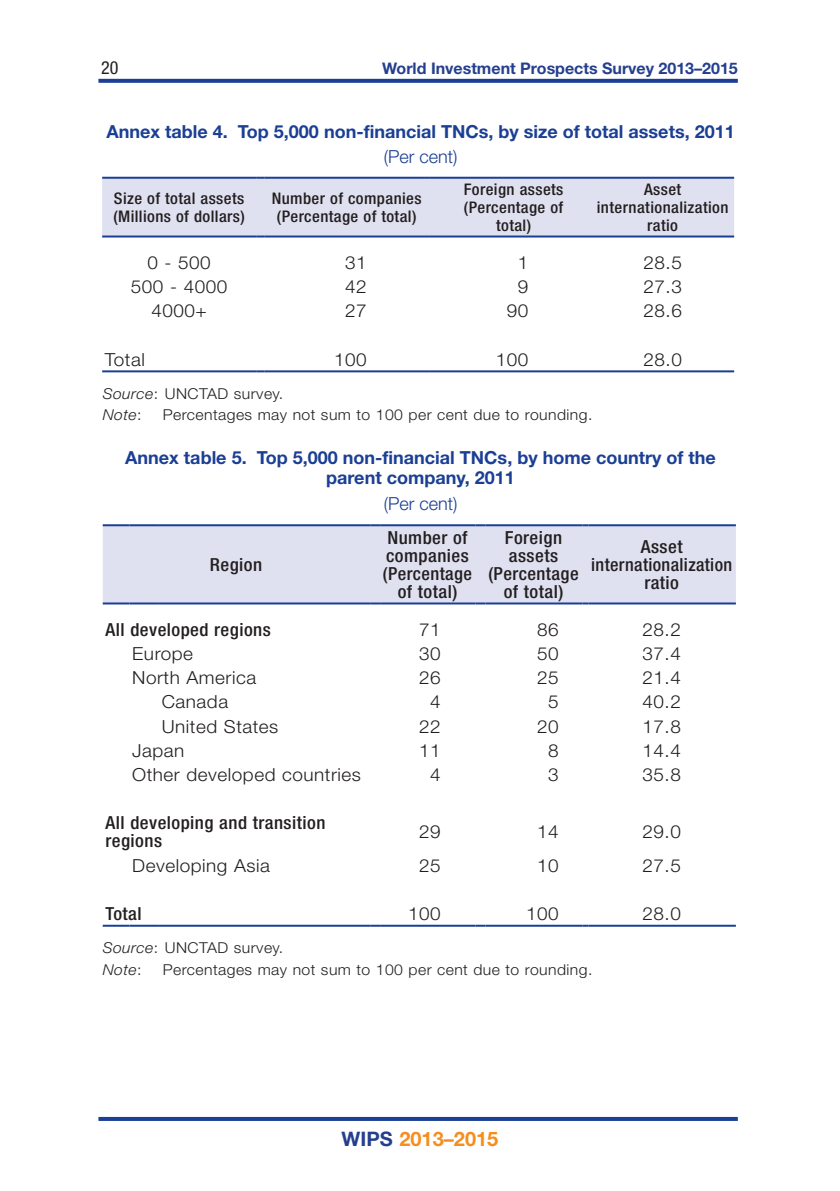
<style>
.page{position:relative;width:840px;height:1191px;background:#fff}
.page>*{position:absolute;margin:0;border:0;box-sizing:border-box;transform-origin:0 0}
.t1{font:700 20px "Helvetica Neue LT Std";color:#f68e1e}
.TABLE_TEXT{font:300 18px "Helvetica Neue LT Std";letter-spacing:.03em;color:#231f20;scale:1.05 1}
.TABLE_HEAD{font:700 18px/20px "Helvetica Neue LT Std";color:#1b3f94;text-align:center}
.TABLE_TEXT-2{font:500 condensed 18px/18px "Helvetica Neue LT Std";letter-spacing:.025em;color:#231f20;text-align:center;scale:1.05 1}
.TABLE_TEXT-3{font:500 condensed 18px/18px "Helvetica Neue LT Std";letter-spacing:.025em;color:#231f20;text-align:center}
.TABLE_HEAD_1{font:300 18px "Helvetica Neue LT Std";color:#1b3f94}
.t2{font:condensed 18px "Helvetica Neue LT Std";color:#231f20}
.TABLE_TEXT-4{font:500 condensed 16px/18px "Helvetica Neue LT Std";letter-spacing:.025em;color:#231f20;text-align:center;scale:1.05 1}
.t3{font:700 16px "Helvetica Neue LT Std";color:#253f8e}
.TABLE_SOURCE{font:300 15px "Helvetica Neue LT Std";letter-spacing:.03em;color:#231f20;scale:1.05 1}
.TABLE_SOURCE-2{font:italic 300 15px "Helvetica Neue LT Std";letter-spacing:.03em;color:#231f20;scale:1.05 1}
.s1{font-style:italic}
.s2{font-style:normal}
.s3{color:#253f8e}
</style>
<div class="page">
<svg style="left:98px;top:79px;width:639px;height:4px;background:#254798"></svg>
<hr style="left:98px;top:1117px;width:639px;height:4px;background:#1b3f94">
<div style="left:102px;top:177px;width:631px;height:60px;background:#dfe1f0"></div>
<hr style="left:591px;top:235px;width:142px;height:2px;background:#1b3f94">
<hr style="left:102px;top:370px;width:155px;height:2px;background:#1b3f94">
<svg style="left:257px;top:370px;width:7px;height:2px"></svg>
<hr style="left:264px;top:370px;width:165px;height:2px;background:#1b3f94">
<svg style="left:429px;top:370px;width:12px;height:2px"></svg>
<hr style="left:441px;top:370px;width:144px;height:2px;background:#1b3f94">
<svg style="left:585px;top:370px;width:6px;height:2px"></svg>
<hr style="left:591px;top:370px;width:142px;height:2px;background:#1b3f94">
<div style="left:103px;top:526px;width:632px;height:76px;background:#dfe1f0"></div>
<hr style="left:103px;top:524px;width:26px;height:2px;background:#1b3f94">
<hr style="left:129px;top:524px;width:30px;height:2px;background:#1b3f94">
<hr style="left:159px;top:524px;width:211px;height:2px;background:#1b3f94">
<svg style="left:370px;top:524px;width:10px;height:2px"></svg>
<hr style="left:380px;top:524px;width:95px;height:2px;background:#1b3f94">
<svg style="left:475px;top:524px;width:10px;height:2px"></svg>
<hr style="left:485px;top:524px;width:97px;height:2px;background:#1b3f94">
<svg style="left:582px;top:524px;width:6px;height:2px"></svg>
<hr style="left:588px;top:524px;width:147px;height:2px;background:#1b3f94">
<hr style="left:103px;top:602px;width:26px;height:2px;background:#1b3f94">
<hr style="left:129px;top:602px;width:30px;height:2px;background:#1b3f94">
<hr style="left:159px;top:602px;width:211px;height:2px;background:#1b3f94">
<svg style="left:370px;top:602px;width:10px;height:2px"></svg>
<hr style="left:380px;top:602px;width:95px;height:2px;background:#1b3f94">
<svg style="left:475px;top:602px;width:10px;height:2px"></svg>
<hr style="left:485px;top:602px;width:97px;height:2px;background:#1b3f94">
<svg style="left:582px;top:602px;width:6px;height:2px"></svg>
<hr style="left:588px;top:602px;width:147px;height:2px;background:#1b3f94">
<hr style="left:103px;top:924px;width:26px;height:2px;background:#1b3f94">
<hr style="left:129px;top:924px;width:30px;height:2px;background:#1b3f94">
<hr style="left:159px;top:924px;width:211px;height:2px;background:#1b3f94">
<svg style="left:370px;top:924px;width:10px;height:2px"></svg>
<hr style="left:380px;top:924px;width:95px;height:2px;background:#1b3f94">
<svg style="left:475px;top:924px;width:10px;height:2px"></svg>
<hr style="left:485px;top:924px;width:97px;height:2px;background:#1b3f94">
<svg style="left:582px;top:924px;width:6px;height:2px"></svg>
<hr style="left:588px;top:924px;width:147px;height:2px;background:#1b3f94">
<p class="t2" style="left:101px;top:57px;width:19px">20</p>
<p class="t3" style="left:382px;top:58px;width:357px">World Investment Prospects Survey 2013–2015</p>
<p class="TABLE_HEAD" style="left:106px;top:121px;width:629px">Annex table 4. Top 5,000 non-financial TNCs, by size of total assets, 2011</p>
<p class="TABLE_HEAD_1" style="left:383px;top:146px;width:75px">(Per cent)</p>
<p class="TABLE_TEXT-4" style="left:114px;top:189px;width:126px">Size of total assets</p>
<p class="TABLE_TEXT-4" style="left:113px;top:207px;width:127px">(Millions of dollars)</p>
<p class="TABLE_TEXT-4" style="left:271px;top:189px;width:144px">Number of companies</p>
<p class="TABLE_TEXT-4" style="left:277px;top:207px;width:134px">(Percentage of total)</p>
<p class="TABLE_TEXT-4" style="left:463px;top:180px;width:96px">Foreign assets</p>
<p class="TABLE_TEXT-4" style="left:463px;top:198px;width:96px">(Percentage of total)</p>
<p class="TABLE_TEXT-4" style="left:643px;top:180px;width:37px">Asset</p>
<p class="TABLE_TEXT-4" style="left:596px;top:198px;width:127px">internationalization ratio</p>
<p class="TABLE_TEXT" style="left:147px;top:251px;width:62px">0 - 500</p>
<p class="TABLE_TEXT" style="left:345px;top:251px;width:22px">31</p>
<p class="TABLE_TEXT" style="left:517px;top:251px;width:12px">1</p>
<p class="TABLE_TEXT" style="left:643px;top:251px;width:38px">28.5</p>
<p class="TABLE_TEXT" style="left:131px;top:276px;width:93px">500 - 4000</p>
<p class="TABLE_TEXT" style="left:345px;top:276px;width:22px">42</p>
<p class="TABLE_TEXT" style="left:517px;top:276px;width:12px">9</p>
<p class="TABLE_TEXT" style="left:643px;top:276px;width:38px">27.3</p>
<p class="TABLE_TEXT" style="left:151px;top:300px;width:54px">4000+</p>
<p class="TABLE_TEXT" style="left:345px;top:300px;width:22px">27</p>
<p class="TABLE_TEXT" style="left:506px;top:300px;width:22px">90</p>
<p class="TABLE_TEXT" style="left:643px;top:300px;width:38px">28.6</p>
<p class="TABLE_TEXT" style="left:105px;top:348px;width:40px">Total</p>
<p class="TABLE_TEXT" style="left:334px;top:348px;width:33px">100</p>
<p class="TABLE_TEXT" style="left:495px;top:348px;width:33px">100</p>
<p class="TABLE_TEXT" style="left:643px;top:348px;width:38px">28.0</p>
<p class="TABLE_SOURCE" style="left:103px;top:384px;width:173px"><span class="s1">Source</span>: UNCTAD survey.</p>
<p class="TABLE_SOURCE-2" style="left:103px;top:406px;width:38px">Note<span class="s2">:</span></p>
<p class="TABLE_SOURCE" style="left:163px;top:406px;width:410px">Percentages may not sum to 100 per cent due to rounding.</p>
<p class="TABLE_HEAD" style="left:125px;top:447px;width:592px">Annex table 5. Top 5,000 non-financial TNCs, by home country of the parent company, 2011</p>
<p class="TABLE_HEAD_1" style="left:383px;top:492px;width:75px">(Per cent)</p>
<p class="TABLE_TEXT-2" style="left:210px;top:555px;width:51px">Region</p>
<p class="TABLE_TEXT-2" style="left:383px;top:528px;width:86px">Number of companies (Percentage of total)</p>
<p class="TABLE_TEXT-2" style="left:488px;top:528px;width:87px">Foreign assets (Percentage of total)</p>
<p class="TABLE_TEXT-2" style="left:640px;top:537px;width:41px">Asset</p>
<p class="TABLE_TEXT-3" style="left:591px;top:555px;width:142px">internationalization ratio</p>
<p class="TABLE_TEXT-2" style="left:105px;top:620px;width:159px">All developed regions</p>
<p class="TABLE_TEXT" style="left:419px;top:618px;width:22px">71</p>
<p class="TABLE_TEXT" style="left:537px;top:618px;width:22px">86</p>
<p class="TABLE_TEXT" style="left:642px;top:618px;width:38px">28.2</p>
<p class="TABLE_TEXT" style="left:132px;top:642px;width:59px">Europe</p>
<p class="TABLE_TEXT" style="left:419px;top:642px;width:22px">30</p>
<p class="TABLE_TEXT" style="left:537px;top:642px;width:22px">50</p>
<p class="TABLE_TEXT" style="left:642px;top:642px;width:38px">37.4</p>
<p class="TABLE_TEXT" style="left:132px;top:667px;width:120px">North America</p>
<p class="TABLE_TEXT" style="left:419px;top:667px;width:22px">26</p>
<p class="TABLE_TEXT" style="left:537px;top:667px;width:22px">25</p>
<p class="TABLE_TEXT" style="left:642px;top:667px;width:38px">21.4</p>
<p class="TABLE_TEXT" style="left:162px;top:691px;width:65px">Canada</p>
<p class="TABLE_TEXT" style="left:430px;top:691px;width:12px">4</p>
<p class="TABLE_TEXT" style="left:548px;top:691px;width:12px">5</p>
<p class="TABLE_TEXT" style="left:642px;top:691px;width:38px">40.2</p>
<p class="TABLE_TEXT" style="left:162px;top:715px;width:112px">United States</p>
<p class="TABLE_TEXT" style="left:419px;top:715px;width:22px">22</p>
<p class="TABLE_TEXT" style="left:537px;top:715px;width:22px">20</p>
<p class="TABLE_TEXT" style="left:642px;top:715px;width:38px">17.8</p>
<p class="TABLE_TEXT" style="left:132px;top:739px;width:51px">Japan</p>
<p class="TABLE_TEXT" style="left:419px;top:739px;width:22px">11</p>
<p class="TABLE_TEXT" style="left:548px;top:739px;width:12px">8</p>
<p class="TABLE_TEXT" style="left:642px;top:739px;width:38px">14.4</p>
<p class="TABLE_TEXT" style="left:132px;top:763px;width:219px">Other developed countries</p>
<p class="TABLE_TEXT" style="left:430px;top:763px;width:12px">4</p>
<p class="TABLE_TEXT" style="left:548px;top:763px;width:12px">3</p>
<p class="TABLE_TEXT" style="left:642px;top:763px;width:38px">35.8</p>
<p class="TABLE_TEXT-2" style="left:105px;top:814px;width:211px;text-align:left">All developing and transition regions</p>
<p class="TABLE_TEXT" style="left:419px;top:821px;width:22px">29</p>
<p class="TABLE_TEXT" style="left:537px;top:821px;width:22px">14</p>
<p class="TABLE_TEXT" style="left:642px;top:821px;width:38px">29.0</p>
<p class="TABLE_TEXT" style="left:132px;top:854px;width:133px">Developing Asia</p>
<p class="TABLE_TEXT" style="left:419px;top:854px;width:22px">25</p>
<p class="TABLE_TEXT" style="left:537px;top:854px;width:22px">10</p>
<p class="TABLE_TEXT" style="left:642px;top:854px;width:38px">27.5</p>
<p class="TABLE_TEXT-2" style="left:105px;top:904px;width:36px">Total</p>
<p class="TABLE_TEXT" style="left:408px;top:902px;width:33px">100</p>
<p class="TABLE_TEXT" style="left:526px;top:902px;width:33px">100</p>
<p class="TABLE_TEXT" style="left:642px;top:902px;width:38px">28.0</p>
<p class="TABLE_SOURCE" style="left:103px;top:938px;width:173px"><span class="s1">Source</span>: UNCTAD survey.</p>
<p class="TABLE_SOURCE-2" style="left:103px;top:960px;width:38px">Note<span class="s2">:</span></p>
<p class="TABLE_SOURCE" style="left:163px;top:960px;width:410px">Percentages may not sum to 100 per cent due to rounding.</p>
<p class="t1" style="left:341px;top:1126px;width:158px"><span class="s3">WIPS</span> 2013–2015</p>
</div>
